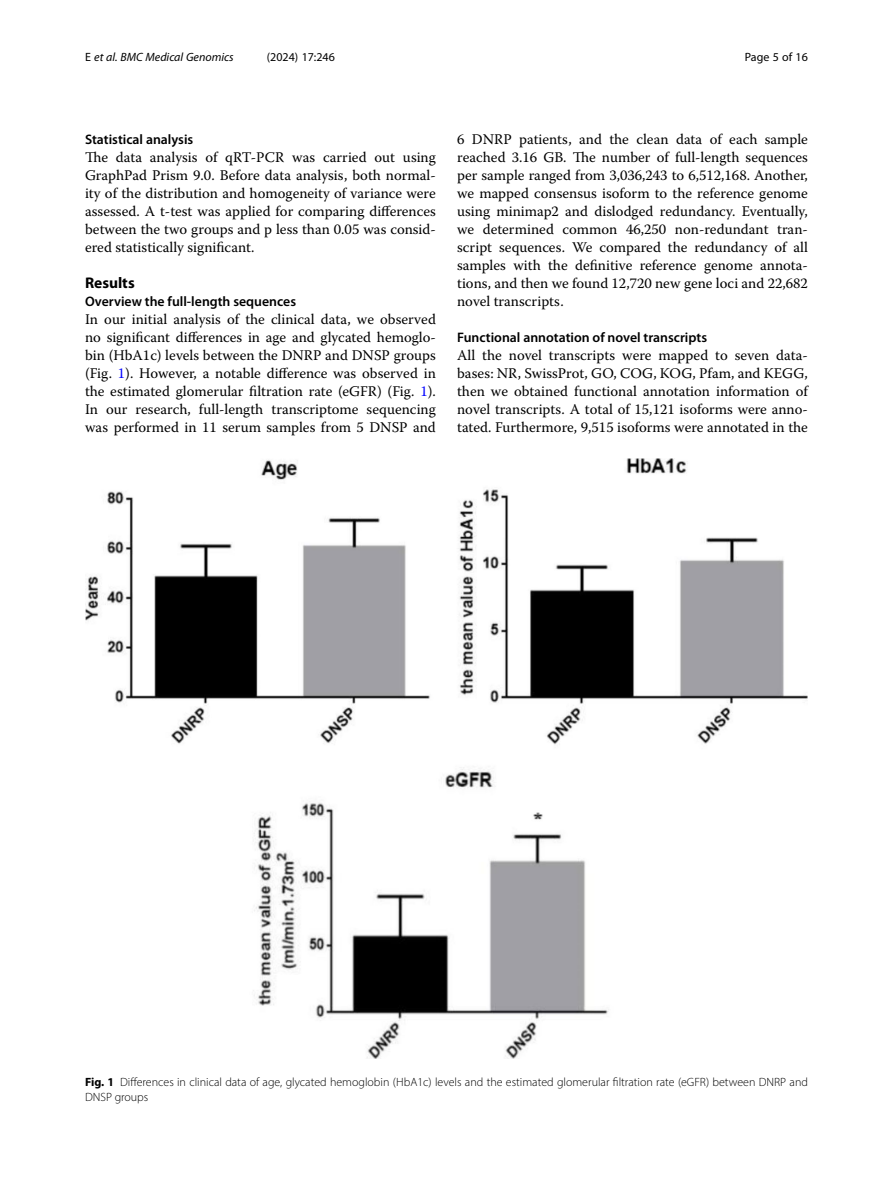
<style>
.page{position:relative;width:893px;height:1191px;background:#fff}
.page>*{position:absolute;margin:0;border:0;box-sizing:border-box;transform-origin:0 0}
.Head_1{font:700 15.45px "Myriad Pro";color:#000}
.Body_Text{font:14.7px/18px "Warnock Pro";color:#000;text-align:justify}
.Head_2{font:600 13.8px "Myriad Pro";color:#000}
.Head_2_After_1{font:600 13.8px "Myriad Pro";color:#000}
.Figure_Caption{font:300 12px/15px "Myriad Pro";color:#000}
.t1{font:italic 12px "Myriad Pro";color:#000}
.t2{font:12px "Myriad Pro";color:#000}
.s1{font-style:normal}
.s2{color:#00f}
.s3{font-weight:700}
</style>
<div class="page">
<img style="left:85px;top:459px;width:723px;height:600px">
<p class="t1" style="left:85px;top:50px;width:150px"><span class="s1">E</span> et al. BMC Medical Genomics</p>
<p class="t2" style="left:267px;top:50px;width:70px">(2024) 17:246</p>
<p class="t2" style="left:745px;top:50px;width:65px">Page 5 of 16</p>
<p class="Head_2" style="left:85px;top:131px;width:110px">Statistical analysis</p>
<p class="Body_Text" style="left:85px;top:148px;width:352px">The data analysis of qRT-PCR was carried out using GraphPad Prism 9.0. Before data analysis, both normal&shy;ity of the distribution and homogeneity of variance were assessed. A t-test was applied for comparing differences between the two groups and p less than 0.05 was consid&shy;ered statistically significant.</p>
<p class="Head_1" style="left:85px;top:273px;width:51px">Results</p>
<p class="Head_2_After_1" style="left:85px;top:293px;width:213px">Overview the full-length sequences</p>
<p class="Body_Text" style="left:85px;top:310px;width:352px">In our initial analysis of the clinical data, we observed no significant differences in age and glycated hemoglo&shy;bin (HbA1c) levels between the DNRP and DNSP groups (Fig. <span class="s2">1</span>). However, a notable difference was observed in the estimated glomerular filtration rate (eGFR) (Fig. <span class="s2">1</span>).<br>In our research, full-length transcriptome sequencing was performed in 11 serum samples from 5 DNSP and</p>
<p class="Body_Text" style="left:457px;top:130px;width:352px">6 DNRP patients, and the clean data of each sample reached 3.16 GB. The number of full-length sequences per sample ranged from 3,036,243 to 6,512,168. Another, we mapped consensus isoform to the reference genome using minimap2 and dislodged redundancy. Eventually, we determined common 46,250 non-redundant tran&shy;script sequences. We compared the redundancy of all samples with the definitive reference genome annota&shy;tions, and then we found 12,720 new gene loci and 22,682 novel transcripts.</p>
<p class="Head_2" style="left:457px;top:329px;width:252px">Functional annotation of novel transcripts</p>
<p class="Body_Text" style="left:457px;top:346px;width:352px">All the novel transcripts were mapped to seven data&shy;bases: NR, SwissProt, GO, COG, KOG, Pfam, and KEGG, then we obtained functional annotation information of novel transcripts. A total of 15,121 isoforms were anno&shy;tated. Furthermore, 9,515 isoforms were annotated in the</p>
<p class="Figure_Caption" style="left:85px;top:1074px;width:724px"><span class="s3">Fig. 1</span> Differences in clinical data of age, glycated hemoglobin (HbA1c) levels and the estimated glomerular filtration rate (eGFR) between DNRP and<br>DNSP groups</p>
</div>
